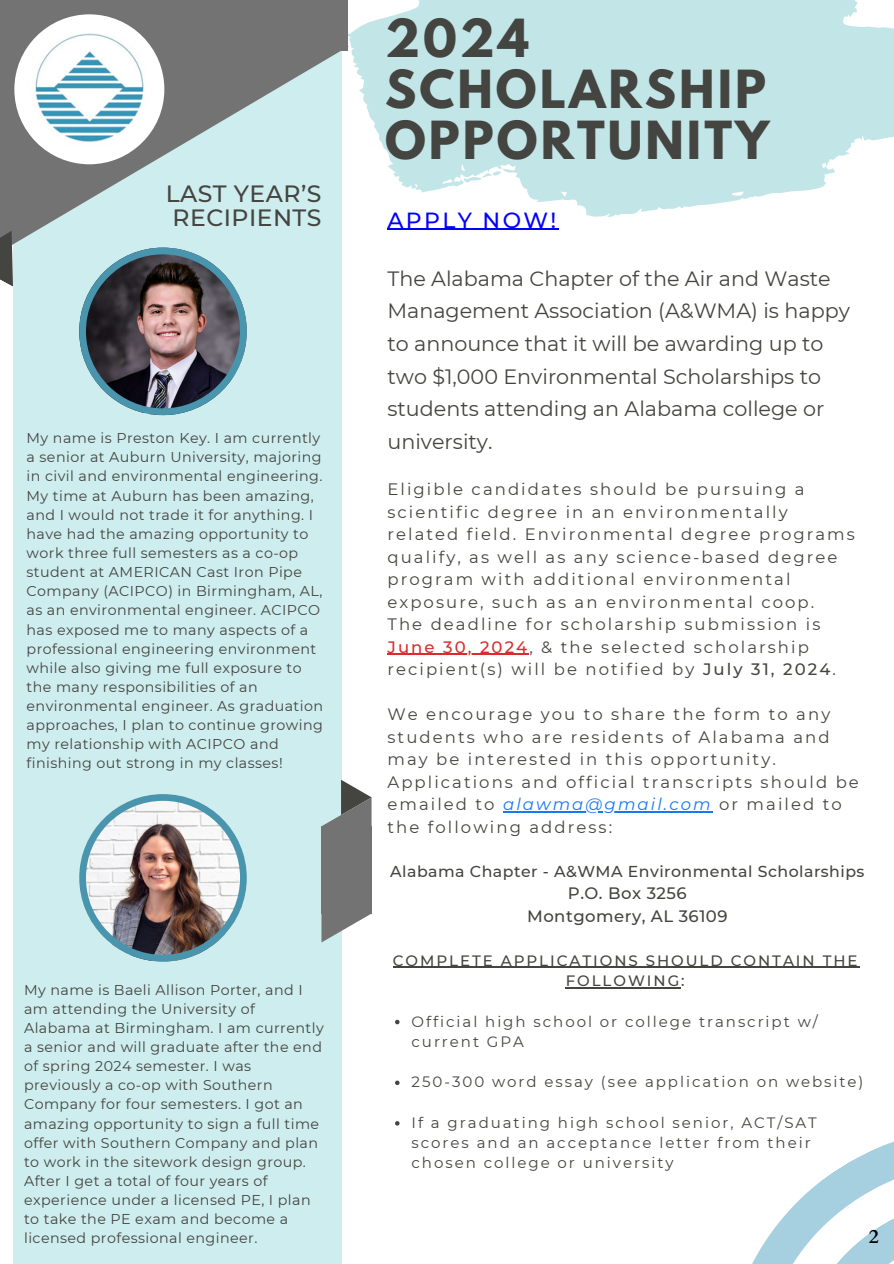
<style>
.page{position:relative;width:894px;height:1264px;background:#fff}
.page>*{position:absolute;margin:0;border:0;box-sizing:border-box;transform-origin:0 0}
.t1{font:700 46.5px/50.7px "League Spartan";letter-spacing:.065em;color:#444440}
.t2{font:500 23.55px/24.8px "Montserrat";letter-spacing:.02em;color:#444440}
.t3{font:500 21.9px "Montserrat";letter-spacing:.11em;color:#00f}
.t4{font:20.7px/32.7px "Montserrat";color:#444440}
.t5{font:700 19.5px "Cardo";color:#000}
.t6{font:16.5px/22.5px "Montserrat";letter-spacing:.125em;color:#444440}
.t7{font:500 16.5px/22.5px "Montserrat";letter-spacing:.03em;color:#444440;text-align:center}
.t8{font:500 15.75px "Montserrat";letter-spacing:.03em;color:#444440}
.t9{font:15px/20.2px "Montserrat";letter-spacing:.13em;color:#444440}
.t10{font:500 15px/20.2px "Montserrat";letter-spacing:.13em;color:#444440;text-align:center}
.t11{font:14.25px/19.2px "Montserrat";letter-spacing:.03em;color:#444440}
.s1{font-weight:500;color:#dc2b2f}
.s2{font-weight:500}
.s3{font-style:italic;color:#1877f2}
</style>
<div class="page">
<div style="left:13px;top:0;width:329px;height:1263px;background:#ceedee"></div>
<svg style="left:347px;top:0;width:546px;height:217px;fill:#c2e6e7"></svg>
<svg style="left:411px;top:182px;width:5px;height:7px"></svg>
<svg style="left:463px;top:171px;width:38px;height:12px"></svg>
<div style="left:0;top:0;width:347px;height:51px;background:#737373"></div>
<svg style="left:0;top:46px;width:349px;height:199px"></svg>
<img style="left:14px;top:14px;width:150px;height:150px;border-radius:50%">
<svg style="left:0;top:231px;width:13px;height:56px"></svg>
<div style="left:321px;top:826px;width:50px;height:87px;background:#737373"></div>
<svg style="left:322px;top:779px;width:49px;height:47px"></svg>
<svg style="left:321px;top:913px;width:50px;height:29px"></svg>
<svg style="left:79px;top:247px;width:168px;height:168px"></svg>
<img style="left:79px;top:794px;width:168px;height:167px">
<hr style="left:387px;top:229px;width:171px;height:1px;background:#00f">
<hr style="left:503px;top:811px;width:209px;height:1px;background:#1877f2">
<hr style="left:387px;top:653px;width:142px;height:2px;background:#dc2b2f">
<hr style="left:392px;top:966px;width:467px;height:2px;background:#444440">
<hr style="left:565px;top:987px;width:116px;height:1px;background:#444440">
<svg style="left:395px;top:1019px;width:4px;height:5px"></svg>
<svg style="left:395px;top:1080px;width:4px;height:5px"></svg>
<svg style="left:395px;top:1121px;width:4px;height:4px"></svg>
<svg style="left:752px;top:1142px;width:141px;height:121px"></svg>
<p class="t2" style="left:166px;top:181px;width:157px">LAST YEAR’S<br>RECIPIENTS</p>
<p class="t11" style="left:27px;top:428px;width:298px">My name is Preston Key. I am currently a senior at Auburn University, majoring in civil and environmental engineering.<br>My time at Auburn has been amazing, and I would not trade it for anything. I have had the amazing opportunity to work three full semesters as a co-op student at AMERICAN Cast Iron Pipe Company (ACIPCO) in Birmingham, AL, as an environmental engineer. ACIPCO has exposed me to many aspects of a professional engineering environment while also giving me full exposure to the many responsibilities of an environmental engineer. As graduation approaches, I plan to continue growing my relationship with ACIPCO and finishing out strong in my classes!</p>
<p class="t11" style="left:24px;top:979px;width:301px">My name is Baeli Allison Porter, and I am attending the University of Alabama at Birmingham. I am currently a senior and will graduate after the end of spring 2024 semester. I was previously a co-op with Southern Company for four semesters. I got an amazing opportunity to sign a full time offer with Southern Company and plan to work in the sitework design group.<br>After I get a total of four years of experience under a licensed PE, I plan to take the PE exam and become a licensed professional engineer.</p>
<p class="t1" style="left:385px;top:19px;width:385px">2024<br>SCHOLARSHIP<br>OPPORTUNITY</p>
<h1 class="t3" style="left:387px;top:206px;width:170px">APPLY NOW!</h1>
<h2 class="t4" style="left:387px;top:262px;width:464px">The Alabama Chapter of the Air and Waste Management Association (A&amp;WMA) is happy to announce that it will be awarding up to two $1,000 Environmental Scholarships to students attending an Alabama college or university.</h2>
<h6 class="t6" style="left:387px;top:478px;width:469px">Eligible candidates should be pursuing a scientific degree in an environmentally related field. Environmental degree programs qualify, as well as any science-based degree program with additional environmental exposure, such as an environmental coop.<br>The deadline for scholarship submission is</h6>
<h6 class="t6" style="left:387px;top:635px;width:450px"><span class="s1">June 30, 2024</span>, &amp; the selected scholarship recipient(s) will be notified by <span class="s2">July 31, 2024</span>.</h6>
<h2 class="t6" style="left:387px;top:703px;width:473px">We encourage you to share the form to any students who are residents of Alabama and may be interested in this opportunity.<br>Applications and official transcripts should be emailed to</h2>
<h3 class="t6" style="left:387px;top:793px;width:455px;text-indent:116px"><span class="s3">alawma@gmail.com</span> or mailed to the following address:</h3>
<h3 class="t8" style="left:390px;top:861px;width:475px">Alabama Chapter - A&amp;WMA Environmental Scholarships</h3>
<h3 class="t7" style="left:527px;top:882px;width:202px">P.O. Box 3256<br>Montgomery, AL 36109</h3>
<h5 class="t10" style="left:392px;top:950px;width:466px">COMPLETE APPLICATIONS SHOULD CONTAIN THE<br>FOLLOWING:</h5>
<h4 class="t9" style="left:411px;top:1011px;width:407px">Official high school or college transcript w/ current GPA</h4>
<h6 class="t9" style="left:411px;top:1071px;width:453px">250-300 word essay (see application on website)</h6>
<p class="t9" style="left:411px;top:1112px;width:407px">If a graduating high school senior, ACT/SAT scores and an acceptance letter from their chosen college or university</p>
<p class="t5" style="left:868px;top:1223px;width:11px">2</p>
</div>
